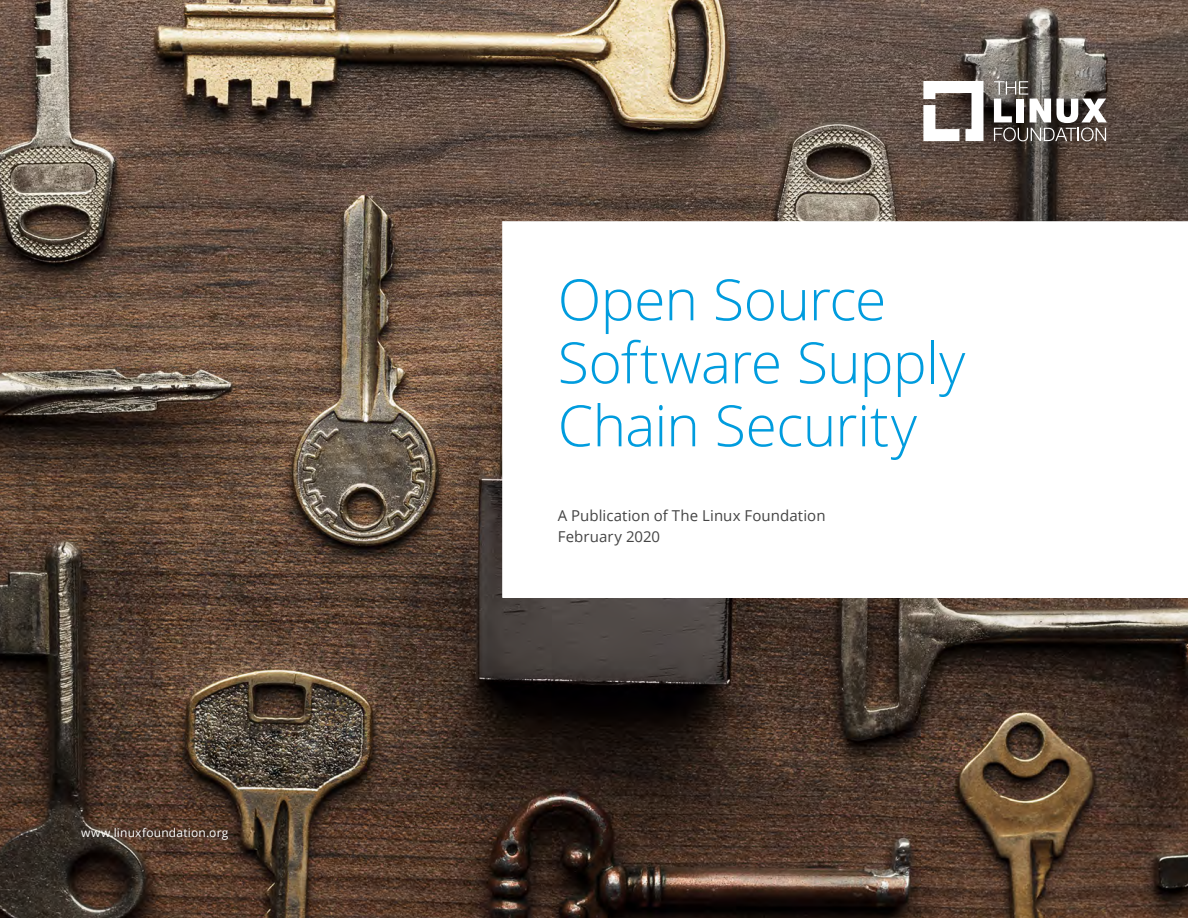
<style>
.page{position:relative;width:1188px;height:918px;background:#fff}
.page>*{position:absolute;margin:0;border:0;box-sizing:border-box;transform-origin:0 0}
.t1{font:300 57px/63px "Open Sans";letter-spacing:-.01em;color:#009cde}
.t2{font:15px/21px "Open Sans";letter-spacing:.005em;color:#444}
.t3{font:12px "Open Sans";letter-spacing:.015em;color:#fff}
</style>
<div class="page">
<img style="left:0;top:0;width:1188px;height:918px">
<svg style="left:994px;top:81px;width:113px;height:60px"></svg>
<svg style="left:923px;top:81px;width:61px;height:60px"></svg>
<div style="left:503px;top:222px;width:684px;height:375px;background:#fff"></div>
<div style="left:502px;top:221px;width:686px;height:377px;border:2px solid #fff"></div>
<p class="t3" style="left:81px;top:824px;width:149px">www.linuxfoundation.org</p>
<h1 class="t1" style="left:558px;top:267px;width:409px">Open Source<br>Software Supply<br>Chain Security</h1>
<p class="t2" style="left:558px;top:505px;width:269px">A Publication of The Linux Foundation<br>February 2020</p>
</div>
